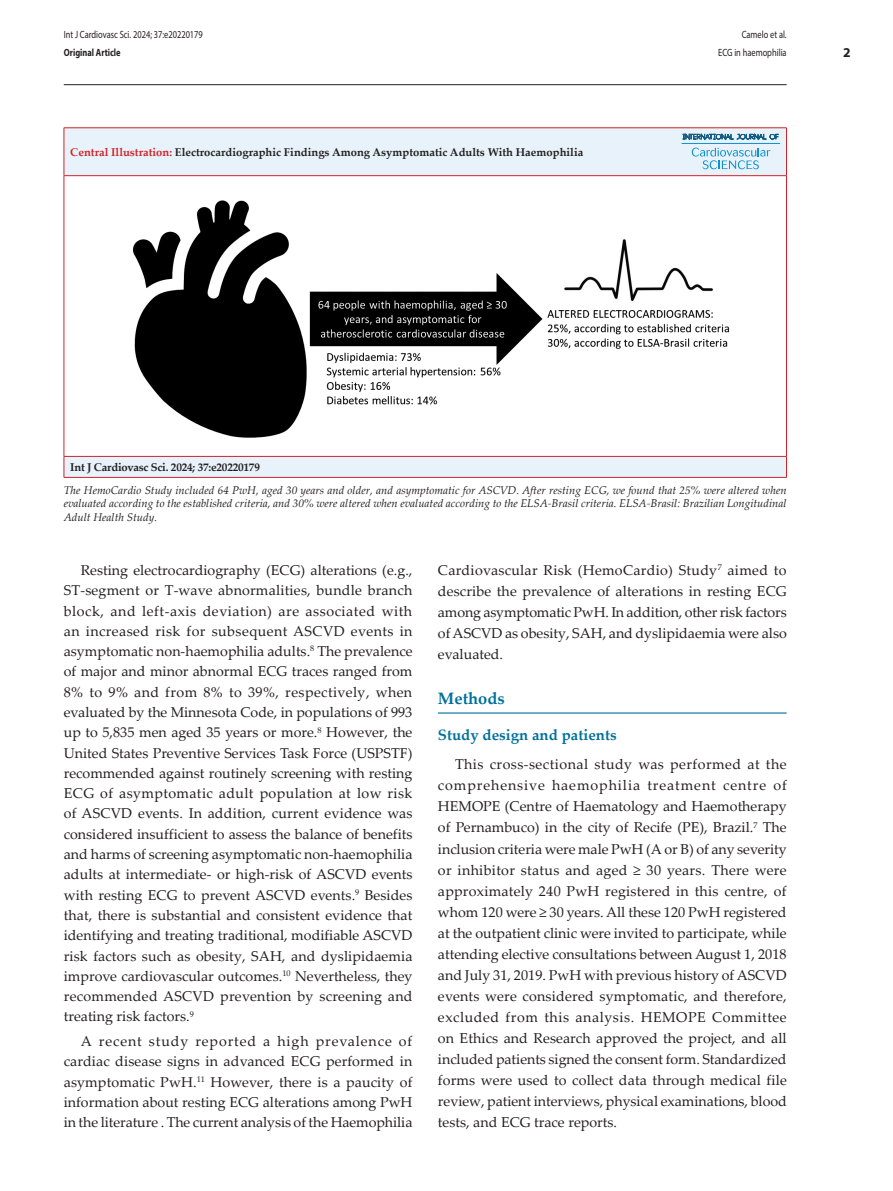
<style>
.page{position:relative;width:893px;height:1191px;background:#fff}
.page>*{position:absolute;margin:0;border:0;box-sizing:border-box;transform-origin:0 0}
._1_-_Titulo-materia{font:700 16.5px "Palatino Linotype";color:#00719a}
._2_-_Sub-titulo{font:700 15px "Palatino Linotype";color:#00719a}
._4_-_Texto-Basico{font:14.25px/20.2px "Palatino Linotype";color:#231f20;text-align:justify}
.t1{font:700 13.5px "Myriad Pro";color:#231f20}
._4_-_Legenda{font:italic 11.25px/13.5px "Palatino Linotype";color:#231f20;text-align:justify}
.TÍTULO_FIGURA_CENTRAL{font:700 11.25px "Palatino Linotype";color:#231f20}
.LEGENDA_FIGURA_CENTRAL{font:700 11.25px "Palatino Linotype";letter-spacing:-.02em;color:#231f20}
.t2{font:10.5px "Myriad Pro";color:#231f20;scale:.8 1}
.t3{font:700 10.5px "Myriad Pro";color:#231f20;scale:.8 1}
.s1{color:#d1232a}
</style>
<div class="page">
<hr style="left:438px;top:712px;width:349px;height:1px;background:#00719a">
<svg style="left:65px;top:128px;width:721px;height:349px;fill:#e7f2fa"></svg>
<hr style="left:786px;top:176px;width:1px;height:280px;background:#d1232a">
<svg style="left:786px;top:457px;width:1px;height:20px"></svg>
<hr style="left:64px;top:176px;width:1px;height:280px;background:#d1232a">
<hr style="left:64px;top:456px;width:570px;height:1px;background:#d1232a">
<svg style="left:64px;top:456px;width:1px;height:21px"></svg>
<hr style="left:634px;top:456px;width:153px;height:1px;background:#d1232a">
<hr style="left:64px;top:477px;width:570px;height:1px;background:#d1232a">
<hr style="left:634px;top:477px;width:153px;height:1px;background:#d1232a">
<hr style="left:64px;top:127px;width:570px;height:1px;background:#d1232a">
<hr style="left:634px;top:127px;width:153px;height:1px;background:#d1232a">
<hr style="left:64px;top:175px;width:570px;height:1px;background:#d1232a">
<hr style="left:634px;top:175px;width:153px;height:1px;background:#d1232a">
<hr style="left:64px;top:128px;width:1px;height:47px;background:#d1232a">
<hr style="left:786px;top:128px;width:1px;height:47px;background:#d1232a">
<svg style="left:683px;top:134px;width:95px;height:5px"></svg>
<hr style="left:682px;top:143px;width:98px;height:1px;background:#0d92d2">
<svg style="left:692px;top:148px;width:78px;height:21px;background:#b7ddf1"></svg>
<img style="left:106px;top:190px;width:638px;height:255px">
<hr style="left:64px;top:84px;width:723px;height:1px;background:#231f20">
<p class="t2" style="left:64px;top:28px;width:175px">Int J Cardiovasc Sci. 2024; 37:e20220179</p>
<p class="t2" style="left:742px;top:28px;width:58px">Camelo et al.</p>
<p class="t3" style="left:64px;top:45px;width:73px">Original Article</p>
<p class="t2" style="left:718px;top:46px;width:87px">ECG in haemophilia</p>
<p class="TÍTULO_FIGURA_CENTRAL" style="left:70px;top:144px;width:515px"><span class="s1">Central Illustration:</span> Electrocardiographic Findings Among Asymptomatic Adults With Haemophilia</p>
<p class="t1" style="left:843px;top:44px;width:9px">2</p>
<p class="LEGENDA_FIGURA_CENTRAL" style="left:70px;top:459px;width:191px">Int J Cardiovasc Sci. 2024; 37:e20220179</p>
<p class="_4_-_Legenda" style="left:64px;top:483px;width:724px">The HemoCardio Study included 64 PwH, aged 30 years and older, and asymptomatic for ASCVD. After resting ECG, we found that 25% were altered when evaluated according to the established criteria, and 30% were altered when evaluated according to the ELSA-Brasil criteria. ELSA-Brasil: Brazilian Longitudinal Adult Health Study.</p>
<p class="_4_-_Texto-Basico" style="left:64px;top:559px;width:350px;text-indent:17px">Resting electrocardiography (ECG) alterations (e.g., ST-segment or T-wave abnormalities, bundle branch block, and left-axis deviation) are associated with an increased risk for subsequent ASCVD events in asymptomatic non-haemophilia adults.<sup>8</sup> The prevalence of major and minor abnormal ECG traces ranged from 8% to 9% and from 8% to 39%, respectively, when evaluated by the Minnesota Code, in populations of 993 up to 5,835 men aged 35 years or more.<sup>8</sup> However, the United States Preventive Services Task Force (USPSTF) recommended against routinely screening with resting ECG of asymptomatic adult population at low risk of ASCVD events. In addition, current evidence was considered insufficient to assess the balance of benefits and harms of screening asymptomatic non-haemophilia adults at intermediate- or high-risk of ASCVD events with resting ECG to prevent ASCVD events.<sup>9</sup> Besides that, there is substantial and consistent evidence that identifying and treating traditional, modifiable ASCVD risk factors such as obesity, SAH, and dyslipidaemia improve cardiovascular outcomes.<sup>10</sup> Nevertheless, they recommended ASCVD prevention by screening and treating risk factors.<sup>9</sup></p>
<p class="_4_-_Texto-Basico" style="left:64px;top:1030px;width:350px;text-indent:17px">A recent study reported a high prevalence of cardiac disease signs in advanced ECG performed in asymptomatic PwH.<sup>11</sup> However, there is a paucity of information about resting ECG alterations among PwH in the literature . The current analysis of the Haemophilia</p>
<p class="_4_-_Texto-Basico" style="left:438px;top:559px;width:350px;line-height:21px">Cardiovascular Risk (HemoCardio) Study<sup>7</sup> aimed to describe the prevalence of alterations in resting ECG among asymptomatic PwH. In addition, other risk factors of ASCVD as obesity, SAH, and dyslipidaemia were also evaluated.</p>
<p class="_1_-_Titulo-materia" style="left:438px;top:686px;width:68px">Methods</p>
<p class="_2_-_Sub-titulo" style="left:438px;top:724px;width:180px">Study design and patients</p>
<p class="_4_-_Texto-Basico" style="left:438px;top:753px;width:350px;line-height:21px;text-indent:17px">This cross-sectional study was performed at the comprehensive haemophilia treatment centre of HEMOPE (Centre of Haematology and Haemotherapy of Pernambuco) in the city of Recife (PE), Brazil.<sup>7</sup> The inclusion criteria were male PwH (A or B) of any severity or inhibitor status and aged ≥ 30 years. There were approximately 240 PwH registered in this centre, of whom 120 were ≥ 30 years. All these 120 PwH registered at the outpatient clinic were invited to participate, while attending elective consultations between August 1, 2018 and July 31, 2019. PwH with previous history of ASCVD events were considered symptomatic, and therefore, excluded from this analysis. HEMOPE Committee on Ethics and Research approved the project, and all included patients signed the consent form. Standardized forms were used to collect data through medical file review, patient interviews, physical examinations, blood tests, and ECG trace reports.</p>
</div>
